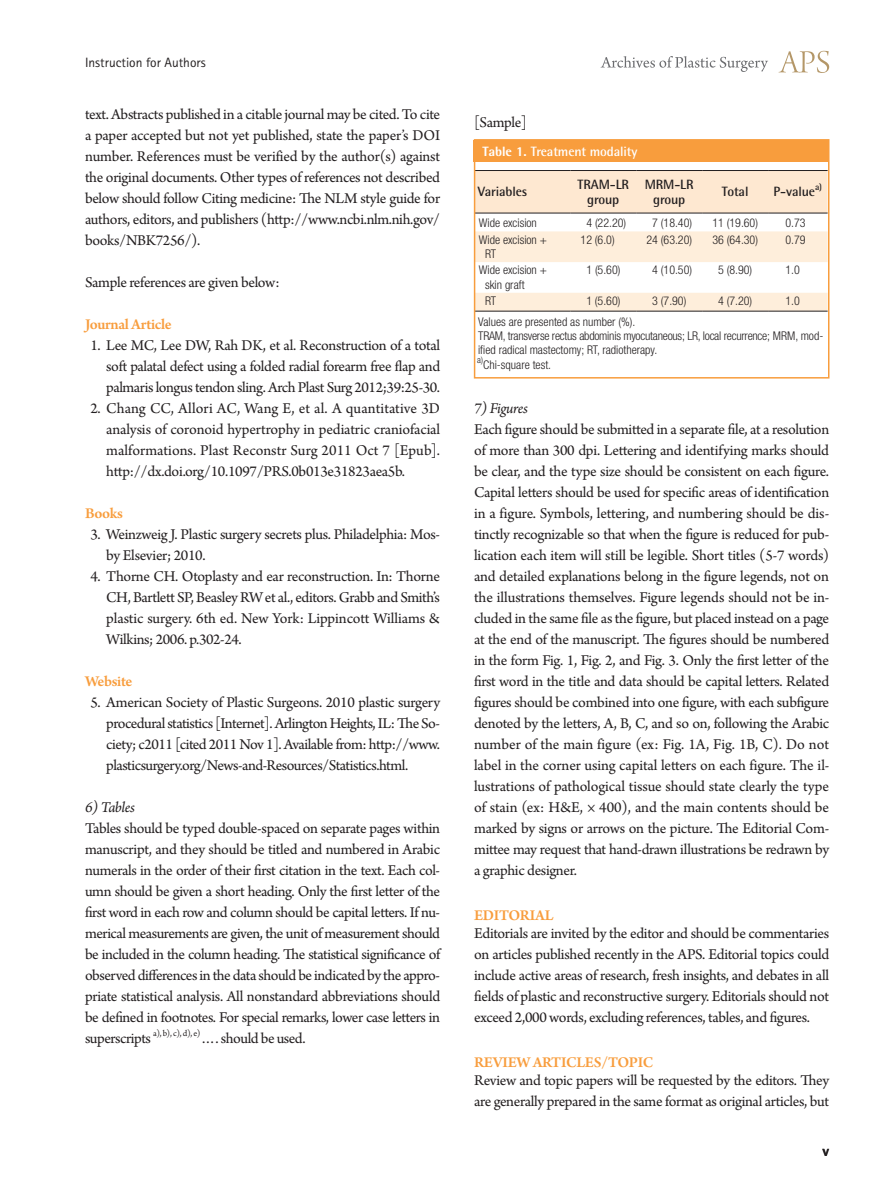
<style>
.page{position:relative;width:893px;height:1191px;background:#fff}
.page>*{position:absolute;margin:0;border:0;box-sizing:border-box;transform-origin:0 0}
.본문{font:15.75px/21px "Arno Pro";letter-spacing:-.025em;color:#231f20;text-align:justify}
.참고문헌{font:15.75px/21px "Arno Pro";letter-spacing:-.025em;color:#231f20;text-align:justify}
.대소제목{font:600 15.75px "Arno Pro";letter-spacing:-.02em;color:#f89d3d}
.소소제목{font:600 15.75px "Arno Pro";letter-spacing:-.02em;color:#f89d3d}
.소제목{font:italic 15.75px "Arno Pro";letter-spacing:-.025em;color:#231f20}
.t1{font:800 15px "Rotis Semi Sans Std";color:#231f20}
.표제목체_-_확정{font:700 13.5px/14.2px "Rotis Semi Sans Std";letter-spacing:-.01em;color:#231f20;text-align:center}
.표_그림_제목_볼드{font:700 13.5px "Rotis Semi Sans Std";letter-spacing:-.01em;color:#fff}
.권_호_월{font:13.5px "Rotis Sans Serif Std";color:#231f20}
.표_본문_-_확정{font:300 condensed 12px/14.4px "Helvetica Neue LT Std";color:#231f20}
.표_본문_-_확정-2{font:300 condensed 12px/14.4px "Helvetica Neue LT Std";letter-spacing:-.02em;color:#231f20}
.본문-2{font:9.15px "Arno Pro";color:#231f20}
.표_본문_-_확정-3{font:300 condensed 9px "Helvetica Neue LT Std";color:#231f20}
.s1{font-weight:800}
</style>
<div class="page">
<svg style="left:779px;top:51px;width:50px;height:22px"></svg>
<svg style="left:601px;top:56px;width:167px;height:16px"></svg>
<svg style="left:477px;top:171px;width:349px;height:140px"></svg>
<hr style="left:474px;top:170px;width:96px;height:1px;background:#231f20">
<hr style="left:570px;top:170px;width:66px;height:1px;background:#231f20">
<hr style="left:636px;top:170px;width:66px;height:1px;background:#231f20">
<hr style="left:702px;top:170px;width:66px;height:1px;background:#231f20">
<hr style="left:768px;top:170px;width:60px;height:1px;background:#231f20">
<hr style="left:474px;top:213px;width:96px;height:1px;background:#231f20">
<hr style="left:570px;top:213px;width:66px;height:1px;background:#231f20">
<hr style="left:636px;top:213px;width:66px;height:1px;background:#231f20">
<hr style="left:702px;top:213px;width:66px;height:1px;background:#231f20">
<hr style="left:768px;top:213px;width:60px;height:1px;background:#231f20">
<hr style="left:474px;top:311px;width:96px;height:1px;background:#231f20">
<hr style="left:570px;top:311px;width:66px;height:1px;background:#231f20">
<hr style="left:636px;top:311px;width:66px;height:1px;background:#231f20">
<hr style="left:702px;top:311px;width:66px;height:1px;background:#231f20">
<hr style="left:768px;top:311px;width:60px;height:1px;background:#231f20">
<div style="left:474px;top:140px;width:355px;height:22px;background:#f89d3d"></div>
<div style="left:474px;top:139px;width:355px;height:239px;border:2px solid #f89d3d"></div>
<p class="권_호_월" style="left:85px;top:54px;width:122px">Instruction for Authors</p>
<p class="본문" style="left:85px;top:105px;width:357px">text. Abstracts published in a citable journal may be cited. To cite a paper accepted but not yet published, state the paper’s DOI number. References must be verified by the author(s) against the original documents. Other types of references not described below should follow Citing medicine: The NLM style guide for authors, editors, and publishers (http://www.ncbi.nlm.nih.gov/ books/NBK7256/).</p>
<p class="본문" style="left:85px;top:273px;width:196px">Sample references are given below:</p>
<p class="소소제목" style="left:85px;top:315px;width:88px">Journal Article</p>
<p class="참고문헌" style="left:106px;top:336px;width:335px;text-indent:-16px">1. Lee MC, Lee DW, Rah DK, et al. Reconstruction of a total soft palatal defect using a folded radial forearm free flap and palmaris longus tendon sling. Arch Plast Surg 2012;39:25-30.</p>
<p class="참고문헌" style="left:106px;top:399px;width:335px;text-indent:-16px">2. Chang CC, Allori AC, Wang E, et al. A quantitative 3D analysis of coronoid hypertrophy in pediatric craniofacial malformations. Plast Reconstr Surg 2011 Oct 7 [Epub]. http://dx.doi.org/10.1097/PRS.0b013e31823aea5b.</p>
<p class="소소제목" style="left:85px;top:504px;width:40px">Books</p>
<p class="참고문헌" style="left:106px;top:525px;width:335px;text-indent:-16px">3. Weinzweig J. Plastic surgery secrets plus. Philadelphia: Mos&shy;by Elsevier; 2010.</p>
<p class="참고문헌" style="left:106px;top:567px;width:335px;text-indent:-16px">4. Thorne CH. Otoplasty and ear reconstruction. In: Thorne CH, Bartlett SP, Beasley RW et al., editors. Grabb and Smith’s plastic surgery. 6th ed. New York: Lippincott Williams &amp; Wilkins; 2006. p.302-24.</p>
<p class="소소제목" style="left:85px;top:672px;width:49px">Website</p>
<p class="참고문헌" style="left:106px;top:693px;width:335px;text-indent:-16px">5. American Society of Plastic Surgeons. 2010 plastic surgery procedural statistics [Internet]. Arlington Heights, IL: The So&shy;ciety; c2011 [cited 2011 Nov 1]. Available from: http://www. plasticsurgery.org/News-and-Resources/Statistics.html.</p>
<p class="소제목" style="left:85px;top:798px;width:51px">6) Tables</p>
<p class="본문" style="left:85px;top:819px;width:357px">Tables should be typed double-spaced on separate pages within manuscript, and they should be titled and numbered in Arabic numerals in the order of their first citation in the text. Each col&shy;umn should be given a short heading. Only the first letter of the first word in each row and column should be capital letters. If nu&shy;merical measurements are given, the unit of measurement should be included in the column heading. The statistical significance of observed differences in the data should be indicated by the appro&shy;priate statistical analysis. All nonstandard abbreviations should be defined in footnotes. For special remarks, lower case letters in superscripts</p>
<p class="본문-2" style="left:153px;top:1028px;width:49px">a), b), c), d), e)</p>
<p class="본문" style="left:200px;top:1029px;width:107px">…. should be used.</p>
<p class="본문" style="left:474px;top:112px;width:54px">[Sample]</p>
<p class="표_그림_제목_볼드" style="left:482px;top:143px;width:157px"><span class="s1">Table 1.</span> Treatment modality</p>
<p class="표제목체_-_확정" style="left:478px;top:184px;width:51px">Variables</p>
<p class="표제목체_-_확정" style="left:578px;top:177px;width:53px">TRAM-LR group</p>
<p class="표제목체_-_확정" style="left:645px;top:177px;width:50px">MRM-LR group</p>
<p class="표제목체_-_확정" style="left:722px;top:184px;width:28px">Total</p>
<p class="표제목체_-_확정" style="left:774px;top:184px;width:50px">P-value<sup>a)</sup></p>
<p class="표_본문_-_확정" style="left:479px;top:216px;width:60px">Wide excision</p>
<p class="표_본문_-_확정" style="left:586px;top:216px;width:41px">4 (22.20)</p>
<p class="표_본문_-_확정" style="left:652px;top:216px;width:41px">7 (18.40)</p>
<p class="표_본문_-_확정" style="left:712px;top:216px;width:47px">11 (19.60)</p>
<p class="표_본문_-_확정" style="left:785px;top:216px;width:22px">0.73</p>
<p class="표_본문_-_확정" style="left:485px;top:232px;width:64px;text-indent:-6px">Wide excision +<br>RT</p>
<p class="표_본문_-_확정" style="left:581px;top:232px;width:36px">12 (6.0)</p>
<p class="표_본문_-_확정" style="left:646px;top:232px;width:47px">24 (63.20)</p>
<p class="표_본문_-_확정" style="left:712px;top:232px;width:47px">36 (64.30)</p>
<p class="표_본문_-_확정" style="left:785px;top:232px;width:22px">0.79</p>
<p class="표_본문_-_확정" style="left:485px;top:263px;width:64px;text-indent:-6px">Wide excision + skin graft</p>
<p class="표_본문_-_확정" style="left:586px;top:263px;width:36px">1 (5.60)</p>
<p class="표_본문_-_확정" style="left:652px;top:263px;width:41px">4 (10.50)</p>
<p class="표_본문_-_확정" style="left:718px;top:263px;width:36px">5 (8.90)</p>
<p class="표_본문_-_확정" style="left:785px;top:263px;width:16px">1.0</p>
<p class="표_본문_-_확정" style="left:485px;top:293px;width:13px">RT</p>
<p class="표_본문_-_확정" style="left:586px;top:293px;width:36px">1 (5.60)</p>
<p class="표_본문_-_확정" style="left:652px;top:293px;width:36px">3 (7.90)</p>
<p class="표_본문_-_확정" style="left:718px;top:293px;width:36px">4 (7.20)</p>
<p class="표_본문_-_확정" style="left:785px;top:293px;width:16px">1.0</p>
<p class="표_본문_-_확정" style="left:478px;top:314px;width:159px">Values are presented as number (%).</p>
<p class="표_본문_-_확정-2" style="left:478px;top:328px;width:347px">TRAM, transverse rectus abdominis myocutaneous; LR, local recurrence; MRM, mod&shy;ified radical mastectomy; RT, radiotherapy.</p>
<p class="표_본문_-_확정-3" style="left:477px;top:355px;width:7px">a)</p>
<p class="표_본문_-_확정" style="left:483px;top:357px;width:69px">Chi-square test.</p>
<p class="소제목" style="left:474px;top:399px;width:55px">7) Figures</p>
<p class="본문" style="left:474px;top:420px;width:357px">Each figure should be submitted in a separate file, at a resolution of more than 300 dpi. Lettering and identifying marks should be clear, and the type size should be consistent on each figure.<br>Capital letters should be used for specific areas of identification in a figure. Symbols, lettering, and numbering should be dis&shy;tinctly recognizable so that when the figure is reduced for pub&shy;lication each item will still be legible. Short titles (5-7 words) and detailed explanations belong in the figure legends, not on the illustrations themselves. Figure legends should not be in&shy;cluded in the same file as the figure, but placed instead on a page at the end of the manuscript. The figures should be numbered in the form Fig. 1, Fig. 2, and Fig. 3. Only the first letter of the first word in the title and data should be capital letters. Related figures should be combined into one figure, with each subfigure denoted by the letters, A, B, C, and so on, following the Arabic number of the main figure (ex: Fig. 1A, Fig. 1B, C). Do not label in the corner using capital letters on each figure. The il&shy;lustrations of pathological tissue should state clearly the type of stain (ex: H&amp;E, × 400), and the main contents should be marked by signs or arrows on the picture. The Editorial Com&shy;mittee may request that hand-drawn illustrations be redrawn by a graphic designer.</p>
<p class="대소제목" style="left:474px;top:906px;width:81px">EDITORIAL</p>
<p class="본문" style="left:474px;top:924px;width:357px">Editorials are invited by the editor and should be commentaries on articles published recently in the APS. Editorial topics could include active areas of research, fresh insights, and debates in all fields of plastic and reconstructive surgery. Editorials should not exceed 2,000 words, excluding references, tables, and figures.</p>
<p class="대소제목" style="left:474px;top:1053px;width:181px">REVIEW ARTICLES/TOPIC</p>
<p class="본문" style="left:474px;top:1071px;width:357px">Review and topic papers will be requested by the editors. They are generally prepared in the same format as original articles, but</p>
<p class="t1" style="left:822px;top:1141px;width:8px">v</p>
</div>
